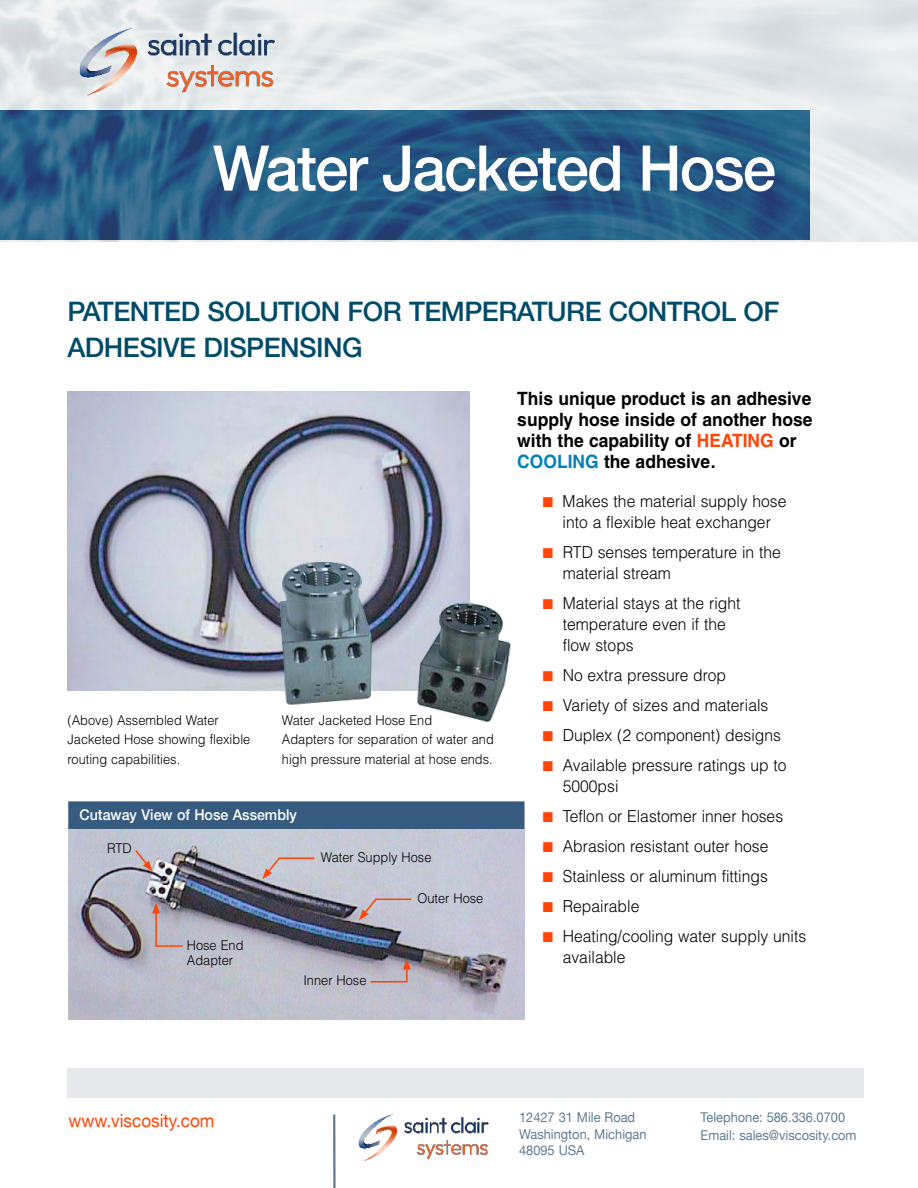
<style>
.page{position:relative;width:918px;height:1188px;background:#fff}
.page>*{position:absolute;margin:0;border:0;box-sizing:border-box;transform-origin:0 0}
.t1{font:500 63px "Helvetica Neue";letter-spacing:-.03em;color:#fff;scale:.95 1}
.t2{font:500 27px/36px "Helvetica Neue";letter-spacing:-.02em;color:#004b68}
.t3{font:700 18.3px/21px "Helvetica";color:#000;scale:.95 1}
.t4{font:18px "Helvetica Neue";color:#ff4405;scale:.95 1}
.t5{font:300 16.5px/21px "Helvetica";color:#000;scale:.95 1}
.t6{font:500 15px "Helvetica Neue";color:#fff;scale:.95 1}
.t7{font:300 13.5px/19.5px "Helvetica";color:#000;scale:.95 1}
.t8{font:13.5px/16.5px "Helvetica Neue";color:#607c94;scale:.95 1}
.s1{color:#ff4405}
.s2{color:#0080bd}
</style>
<div class="page">
<div style="left:69px;top:802px;width:455px;height:27px;background:#375b7e"></div>
<div style="left:68px;top:801px;width:457px;height:28px;border:2px solid #375b7e"></div>
<img style="left:69px;top:829px;width:455px;height:191px">
<img style="left:68px;top:392px;width:402px;height:299px">
<img style="left:0;top:0;width:918px;height:241px">
<svg style="left:0;top:110px;width:810px;height:129px;background:#275c86"></svg>
<hr style="left:333px;top:1115px;width:3px;height:73px;background:#607c94">
<div style="left:68px;top:1068px;width:796px;height:29px;background:#e6e8eb"></div>
<img style="left:269px;top:553px;width:242px;height:169px">
<svg style="left:369px;top:959px;width:42px;height:24px"></svg>
<svg style="left:152px;top:903px;width:32px;height:45px"></svg>
<svg style="left:262px;top:857px;width:54px;height:22px"></svg>
<svg style="left:359px;top:898px;width:54px;height:22px"></svg>
<svg style="left:134px;top:848px;width:19px;height:23px"></svg>
<img style="left:65px;top:22px;width:217px;height:79px">
<img style="left:358px;top:1114px;width:131px;height:48px">
<h1 class="t1" style="left:213px;top:145px;width:594px">Water Jacketed Hose</h1>
<h2 class="t2" style="left:68px;top:296px;width:713px">PATENTED SOLUTION FOR TEMPERATURE CONTROL OF<br>ADHESIVE DISPENSING</h2>
<p class="t7" style="left:68px;top:711px;width:194px">(Above) Assembled Water<br>Jacketed Hose showing flexible routing capabilities.</p>
<p class="t7" style="left:282px;top:711px;width:225px">Water Jacketed Hose End<br>Adapters for separation of water and high pressure material at hose ends.</p>
<p class="t6" style="left:80px;top:809px;width:230px">Cutaway View of Hose Assembly</p>
<p class="t7" style="left:107px;top:840px;width:28px">RTD</p>
<p class="t7" style="left:187px;top:939px;width:61px;line-height:15px">Hose End<br>Adapter</p>
<p class="t7" style="left:321px;top:848px;width:118px">Water Supply Hose</p>
<p class="t7" style="left:417px;top:889px;width:71px">Outer Hose</p>
<p class="t7" style="left:303px;top:971px;width:68px">Inner Hose</p>
<p class="t3" style="left:517px;top:390px;width:312px">This unique product is an adhesive supply hose inside of another hose with the capability of <span class="s1">HEATING</span> or<br><span class="s2">COOLING</span> the adhesive.</p>
<p class="t5" style="left:543px;top:492px;width:258px;text-align:center"><span class="s1">■</span> Makes the material supply hose into a flexible heat exchanger</p>
<p class="t5" style="left:563px;top:543px;width:231px;text-indent:-20px"><span class="s1">■</span> RTD senses temperature in the material stream</p>
<p class="t5" style="left:563px;top:594px;width:189px;text-indent:-20px"><span class="s1">■</span> Material stays at the right temperature even if the flow stops</p>
<p class="t5" style="left:543px;top:666px;width:194px"><span class="s1">■</span> No extra pressure drop</p>
<p class="t5" style="left:543px;top:696px;width:239px"><span class="s1">■</span> Variety of sizes and materials</p>
<p class="t5" style="left:543px;top:726px;width:252px"><span class="s1">■</span> Duplex (2 component) designs</p>
<p class="t5" style="left:563px;top:756px;width:237px;text-indent:-20px"><span class="s1">■</span> Available pressure ratings up to<br>5000psi</p>
<p class="t5" style="left:543px;top:807px;width:254px"><span class="s1">■</span> Teflon or Elastomer inner hoses</p>
<p class="t5" style="left:543px;top:837px;width:239px"><span class="s1">■</span> Abrasion resistant outer hose</p>
<p class="t5" style="left:543px;top:867px;width:238px"><span class="s1">■</span> Stainless or aluminum fittings</p>
<p class="t5" style="left:543px;top:897px;width:103px"><span class="s1">■</span> Repairable</p>
<p class="t5" style="left:563px;top:927px;width:258px;text-indent:-20px"><span class="s1">■</span> Heating/cooling water supply units available</p>
<p class="t4" style="left:69px;top:1113px;width:155px">www.viscosity.com</p>
<p class="t8" style="left:701px;top:1110px;width:154px">Telephone: 586.336.0700</p>
<p class="t8" style="left:519px;top:1110px;width:136px">12427 31 Mile Road<br>Washington, Michigan<br>48095 USA</p>
<p class="t8" style="left:701px;top:1128px;width:166px">Email: sales@viscosity.com</p>
</div>
